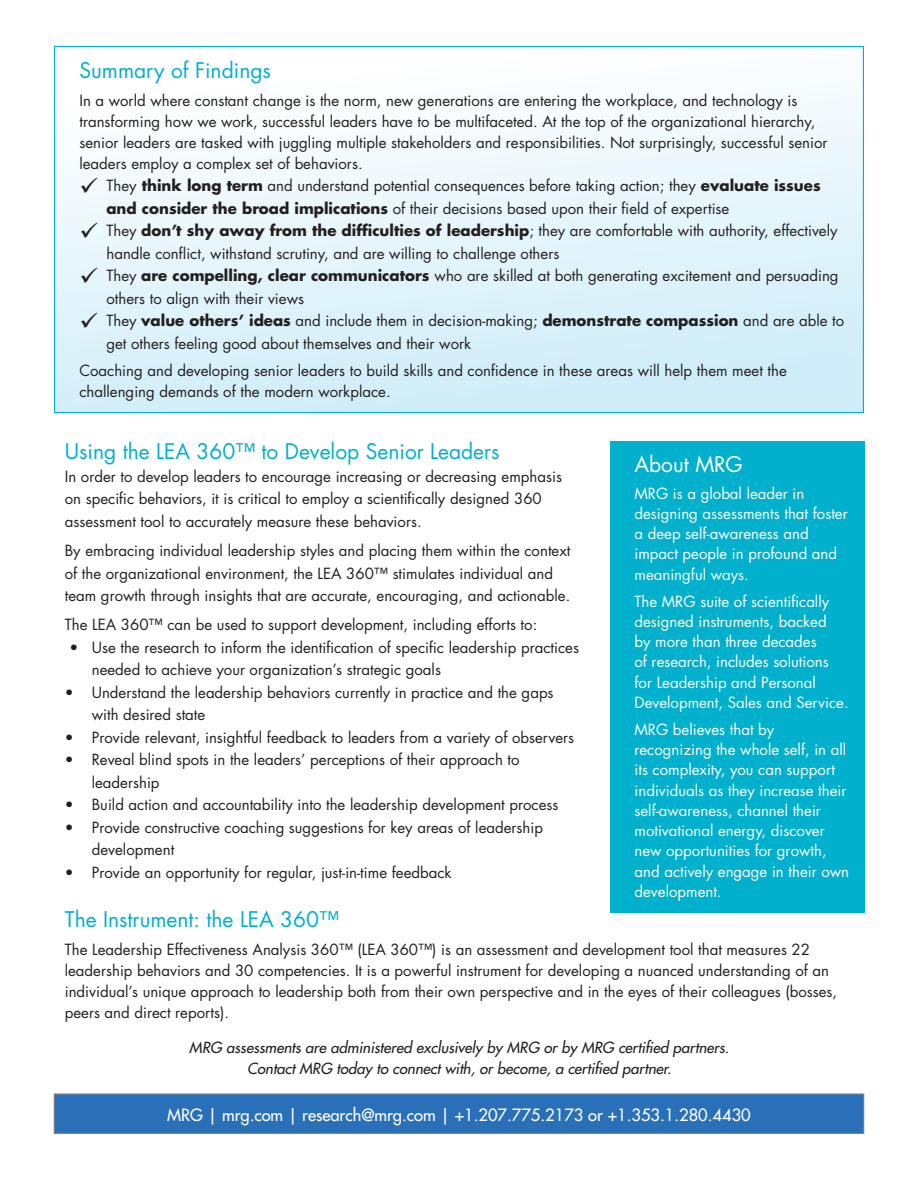
<style>
.page{position:relative;width:918px;height:1188px;background:#fff}
.page>*{position:absolute;margin:0;border:0;box-sizing:border-box;transform-origin:0 0}
.Subheads{font:21px "Futura Std";color:#00b0cc}
.Subheads-2{font:21px "Futura Std";color:#fff}
.t1{font:500 16.5px "Futura Std";color:#fff}
.Bullet_List{font:15px/22.5px "Futura Std";color:#231f20}
.Body_Copy{font:15px/21px "Futura Std";color:#231f20}
.Body_Copy-2{font:15px/20.2px "Futura Std";color:#fff}
.Subheads-3{font:15px/22.5px "Futura Std";color:#231f20}
.Body_Copy-3{font:italic 500 15px/21px "Futura Std";color:#231f20;text-align:center}
.s1{font-weight:700}
</style>
<div class="page">
<div style="left:55px;top:46px;width:808px;height:367px;background:linear-gradient(to bottom,#fff,#ceecf8)"></div>
<div style="left:610px;top:441px;width:254px;height:471px;background:#00b0cc"></div>
<div style="left:54px;top:1094px;width:810px;height:39px;background:#2a70b8"></div>
<div style="left:54px;top:1093px;width:810px;height:41px;border:1px solid #818285"></div>
<p class="Subheads" style="left:79px;top:57px;width:193px">Summary of Findings</p>
<p class="Body_Copy" style="left:79px;top:90px;width:750px">In a world where constant change is the norm, new generations are entering the workplace, and technology is transforming how we work, successful leaders have to be multifaceted. At the top of the organizational hierarchy, senior leaders are tasked with juggling multiple stakeholders and responsibilities. Not surprisingly, successful senior leaders employ a complex set of behaviors.</p>
<p class="Bullet_List" style="left:106px;top:175px;width:716px;text-indent:-27px">✓ They <span class="s1">think long term</span> and understand potential consequences before taking action; they <span class="s1">evaluate issues and consider the broad implications</span> of their decisions based upon their field of expertise</p>
<p class="Bullet_List" style="left:106px;top:220px;width:733px;text-indent:-27px">✓ They <span class="s1">don’t shy away from the difficulties of leadership</span>; they are comfortable with authority, effectively handle conflict, withstand scrutiny, and are willing to challenge others</p>
<p class="Bullet_List" style="left:106px;top:265px;width:734px;text-indent:-27px">✓ They <span class="s1">are compelling, clear communicators</span> who are skilled at both generating excitement and persuading others to align with their views</p>
<p class="Bullet_List" style="left:106px;top:310px;width:739px;text-indent:-27px">✓ They <span class="s1">value others’ ideas</span> and include them in decision-making; <span class="s1">demonstrate compassion</span> and are able to get others feeling good about themselves and their work</p>
<p class="Body_Copy" style="left:79px;top:361px;width:709px">Coaching and developing senior leaders to build skills and confidence in these areas will help them meet the challenging demands of the modern workplace.</p>
<p class="Subheads" style="left:65px;top:438px;width:436px">Using the LEA 360™ to Develop Senior Leaders</p>
<p class="Subheads-3" style="left:65px;top:465px;width:499px">In order to develop leaders to encourage increasing or decreasing emphasis on specific behaviors, it is critical to employ a scientifically designed 360 assessment tool to accurately measure these behaviors.</p>
<p class="Body_Copy" style="left:65px;top:540px;width:507px;line-height:22.5px">By embracing individual leadership styles and placing them within the context of the organizational environment, the LEA 360™ stimulates individual and team growth through insights that are accurate, encouraging, and actionable.</p>
<p class="Body_Copy" style="left:65px;top:615px;width:474px">The LEA 360™ can be used to support development, including efforts to:</p>
<p class="Bullet_List" style="left:92px;top:636px;width:489px;text-indent:-22px">• Use the research to inform the identification of specific leadership practices needed to achieve your organization’s strategic goals</p>
<p class="Bullet_List" style="left:92px;top:681px;width:463px;text-indent:-27px">• Understand the leadership behaviors currently in practice and the gaps with desired state</p>
<p class="Bullet_List" style="left:65px;top:726px;width:511px">• Provide relevant, insightful feedback to leaders from a variety of observers</p>
<p class="Bullet_List" style="left:92px;top:749px;width:429px;text-indent:-27px">• Reveal blind spots in the leaders’ perceptions of their approach to leadership</p>
<p class="Bullet_List" style="left:65px;top:794px;width:495px">• Build action and accountability into the leadership development process</p>
<p class="Bullet_List" style="left:92px;top:816px;width:453px;text-indent:-27px">• Provide constructive coaching suggestions for key areas of leadership development</p>
<p class="Bullet_List" style="left:65px;top:861px;width:388px">• Provide an opportunity for regular, just-in-time feedback</p>
<p class="Subheads-2" style="left:634px;top:450px;width:110px">About MRG</p>
<p class="Body_Copy-2" style="left:634px;top:483px;width:215px">MRG is a global leader in designing assessments that foster a deep self-awareness and impact people in profound and meaningful ways.</p>
<p class="Body_Copy-2" style="left:634px;top:591px;width:216px">The MRG suite of scientifically designed instruments, backed<br>by more than three decades<br>of research, includes solutions for Leadership and Personal<br>Development, Sales and Service.</p>
<p class="Body_Copy-2" style="left:634px;top:719px;width:216px">MRG believes that by recognizing the whole self, in all its complexity, you can support individuals as they increase their self-awareness, channel their motivational energy, discover new opportunities for growth, and actively engage in their own development.</p>
<p class="Subheads" style="left:65px;top:906px;width:276px">The Instrument: the LEA 360™</p>
<p class="Body_Copy" style="left:65px;top:939px;width:774px">The Leadership Effectiveness Analysis 360™ (LEA 360™) is an assessment and development tool that measures 22 leadership behaviors and 30 competencies. It is a powerful instrument for developing a nuanced understanding of an individual’s unique approach to leadership both from their own perspective and in the eyes of their colleagues (bosses, peers and direct reports).</p>
<p class="Body_Copy-3" style="left:189px;top:1038px;width:542px">MRG assessments are administered exclusively by MRG or by MRG certified partners.<br>Contact MRG today to connect with, or become, a certified partner.</p>
<p class="t1" style="left:167px;top:1104px;width:585px">MRG | mrg.com | research@mrg.com | +1.207.775.2173 or +1.353.1.280.4430</p>
</div>
